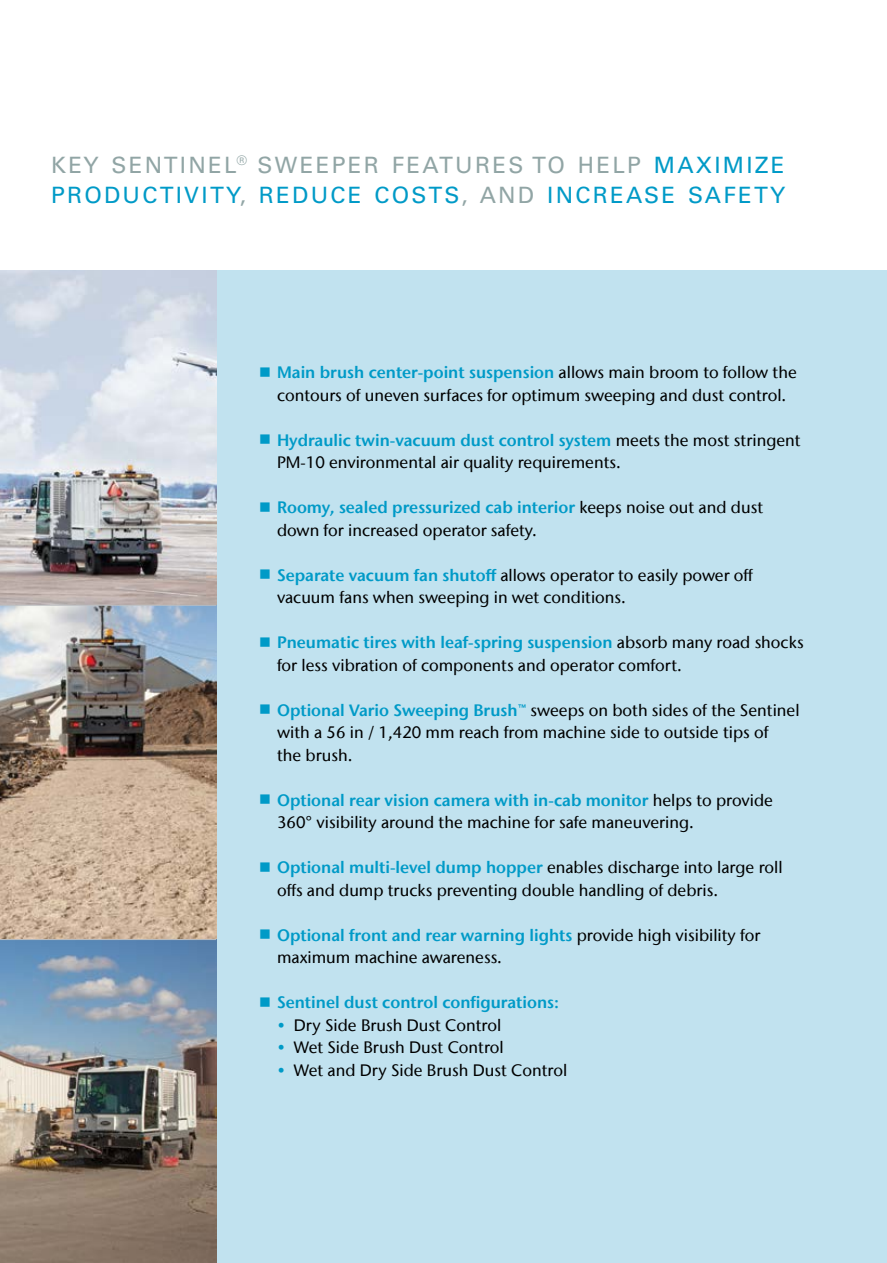
<style>
.page{position:relative;width:887px;height:1263px;background:#fff}
.page>*{position:absolute;margin:0;border:0;box-sizing:border-box;transform-origin:0 0}
.t1{font:22.5px/30px "Univers LT Std";letter-spacing:.1em;color:#009ac7}
.t2{font:500 16.5px/22.5px "Stone Sans IIITC Com";color:#000}
.t3{font:600 16.5px "Stone Sans IIITC Com";color:#009ac7}
.s1{color:#91a5a5}
.s2{font-weight:600;color:#009ac7}
</style>
<div class="page">
<div style="left:0;top:271px;width:886px;height:992px;background:#c1e2ef"></div>
<img style="left:0;top:606px;width:216px;height:333px">
<img style="left:0;top:940px;width:216px;height:323px">
<svg style="left:0;top:271px;width:216px;height:334px"></svg>
<hr style="left:0;top:605px;width:216px;height:1px;background:#bcbec0">
<hr style="left:0;top:939px;width:216px;height:1px;background:#bcbec0">
<h1 class="t1" style="left:51px;top:150px;width:735px"><span class="s1">KEY SENTINEL</span><sup>®</sup> <span class="s1">SWEEPER FEATURES TO HELP</span> MAXIMIZE<br>PRODUCTIVITY<span class="s1">,</span> REDUCE COSTS<span class="s1">, AND</span> INCREASE SAFETY</h1>
<p class="t2" style="left:277px;top:361px;width:521px"><span class="s2">Main brush center-point suspension</span> allows main broom to follow the contours of uneven surfaces for optimum sweeping and dust control.</p>
<p class="t2" style="left:277px;top:428px;width:525px"><span class="s2">Hydraulic twin-vacuum dust control system</span> meets the most stringent<br>PM-10 environmental air quality requirements.</p>
<p class="t2" style="left:277px;top:496px;width:487px"><span class="s2">Roomy, sealed pressurized cab interior</span> keeps noise out and dust down for increased operator safety.</p>
<p class="t2" style="left:277px;top:563px;width:477px"><span class="s2">Separate vacuum fan shutoff</span> allows operator to easily power off vacuum fans when sweeping in wet conditions.</p>
<p class="t2" style="left:277px;top:631px;width:528px"><span class="s2">Pneumatic tires with leaf-spring suspension</span> absorb many road shocks for less vibration of components and operator comfort.</p>
<p class="t2" style="left:277px;top:698px;width:524px"><span class="s2">Optional Vario Sweeping Brush™</span> sweeps on both sides of the Sentinel with a 56 in / 1,420 mm reach from machine side to outside tips of<br>the brush.</p>
<p class="t2" style="left:277px;top:788px;width:497px"><span class="s2">Optional rear vision camera with in-cab monitor</span> helps to provide<br>360° visibility around the machine for safe maneuvering.</p>
<p class="t2" style="left:277px;top:856px;width:507px"><span class="s2">Optional multi-level dump hopper</span> enables discharge into large roll offs and dump trucks preventing double handling of debris.</p>
<p class="t2" style="left:277px;top:923px;width:485px"><span class="s2">Optional front and rear warning lights</span> provide high visibility for maximum machine awareness.</p>
<p class="t3" style="left:277px;top:992px;width:283px">Sentinel dust control configurations:</p>
<p class="t2" style="left:277px;top:1013px;width:226px"><span class="s2">•</span> Dry Side Brush Dust Control</p>
<p class="t2" style="left:277px;top:1036px;width:228px"><span class="s2">•</span> Wet Side Brush Dust Control</p>
<p class="t2" style="left:277px;top:1058px;width:291px"><span class="s2">•</span> Wet and Dry Side Brush Dust Control</p>
</div>
